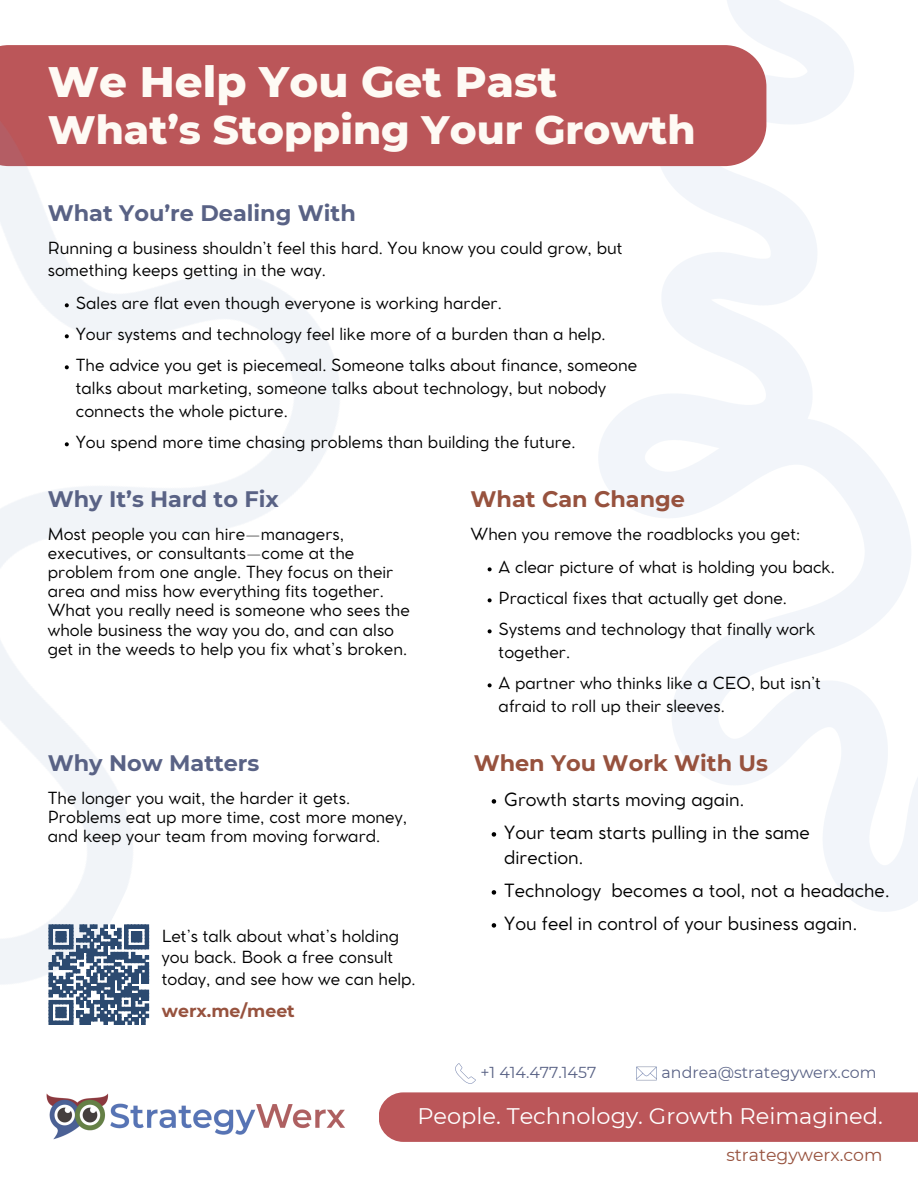
<style>
.page{position:relative;width:918px;height:1188px;background:#fff}
.page>*{position:absolute;margin:0;border:0;box-sizing:border-box;transform-origin:0 0}
.t1{font:800 43.5px "Montserrat";color:#fefaf4}
.t2{font:800 40.5px "Montserrat";color:#fefaf4}
.t3{font:22.5px "Montserrat";color:#fff}
.t4{font:700 22.35px "Montserrat";color:#596285}
.t5{font:700 22.35px "Montserrat";color:#97523e}
.t6{font:18px/33px "Cocomat Pro";color:#000}
.t7{font:17.4px "Montserrat";color:#97523e}
.t8{font:700 17.4px "Montserrat";color:#97523e}
.t9{font:16.5px/19.2px "Cocomat Pro";color:#000}
.t10{font:15.9px "Montserrat";color:#596285}
</style>
<div class="page">
<div style="left:0;top:45px;width:766px;height:121px;background:#bb5659"></div>
<img style="left:0;top:45px;width:410px;height:980px">
<img style="left:46px;top:1093px;width:299px;height:47px">
<div style="left:379px;top:1092px;width:539px;height:50px;background:#bb5659"></div>
<svg style="left:492px;top:799px;width:4px;height:5px"></svg>
<svg style="left:492px;top:832px;width:4px;height:5px"></svg>
<svg style="left:492px;top:890px;width:4px;height:5px"></svg>
<svg style="left:492px;top:923px;width:4px;height:5px"></svg>
<svg style="left:49px;top:925px;width:100px;height:100px"></svg>
<svg style="left:65px;top:303px;width:4px;height:4px"></svg>
<svg style="left:65px;top:334px;width:4px;height:4px"></svg>
<svg style="left:65px;top:365px;width:4px;height:4px"></svg>
<svg style="left:65px;top:442px;width:4px;height:4px"></svg>
<svg style="left:488px;top:567px;width:4px;height:4px"></svg>
<svg style="left:488px;top:598px;width:4px;height:4px"></svg>
<svg style="left:488px;top:629px;width:4px;height:4px"></svg>
<svg style="left:488px;top:683px;width:4px;height:4px"></svg>
<img style="left:636px;top:1066px;width:21px;height:15px">
<img style="left:455px;top:1063px;width:21px;height:21px">
<h5 class="t1" style="left:48px;top:55px;width:511px">We Help You Get Past</h5>
<h5 class="t2" style="left:48px;top:105px;width:649px">What’s Stopping Your Growth</h5>
<h5 class="t4" style="left:48px;top:200px;width:310px">What You’re Dealing With</h5>
<h5 class="t9" style="left:48px;top:239px;width:576px;line-height:21.3px">Running a business shouldn’t feel this hard. You know you could grow, but something keeps getting in the way.</h5>
<p class="t9" style="left:76px;top:289px;width:563px;line-height:31px">Sales are flat even though everyone is working harder.<br>Your systems and technology feel like more of a burden than a help.<br>The advice you get is piecemeal. Someone talks about finance, someone</p>
<p class="t9" style="left:76px;top:378px;width:532px;line-height:23px">talks about marketing, someone talks about technology, but nobody connects the whole picture.</p>
<p class="t9" style="left:76px;top:434px;width:501px">You spend more time chasing problems than building the future.</p>
<h2 class="t4" style="left:48px;top:486px;width:232px">Why It’s Hard to Fix</h2>
<h5 class="t9" style="left:48px;top:526px;width:364px">Most people you can hire—managers, executives, or consultants—come at the problem from one angle. They focus on their area and miss how everything fits together.<br>What you really need is someone who sees the whole business the way you do, and can also get in the weeds to help you fix what’s broken.</h5>
<h5 class="t5" style="left:471px;top:486px;width:216px">What Can Change</h5>
<h5 class="t9" style="left:499px;top:519px;width:338px;line-height:33px;text-indent:-28px">When you remove the roadblocks you get:<br>A clear picture of what is holding you back.</h5>
<p class="t9" style="left:499px;top:584px;width:318px;line-height:31px">Practical fixes that actually get done.<br>Systems and technology that finally work</p>
<p class="t9" style="left:499px;top:638px;width:324px;line-height:31px">together.<br>A partner who thinks like a CEO, but isn’t</p>
<p class="t9" style="left:499px;top:698px;width:228px">afraid to roll up their sleeves.</p>
<h5 class="t4" style="left:48px;top:750px;width:213px">Why Now Matters</h5>
<h5 class="t9" style="left:48px;top:790px;width:361px">The longer you wait, the harder it gets.<br>Problems eat up more time, cost more money, and keep your team from moving forward.</h5>
<h2 class="t9" style="left:162px;top:927px;width:255px;line-height:21.3px">Let’s talk about what’s holding you back. Book a free consult today, and see how we can help.</h2>
<h2 class="t8" style="left:162px;top:1000px;width:135px">werx.me/meet</h2>
<h5 class="t5" style="left:474px;top:750px;width:296px">When You Work With Us</h5>
<p class="t6" style="left:504px;top:785px;width:307px">Growth starts moving again.<br>Your team starts pulling in the same</p>
<p class="t6" style="left:504px;top:843px;width:387px">direction.<br>Technology becomes a tool, not a headache.<br>You feel in control of your business again.</p>
<p class="t10" style="left:480px;top:1063px;width:117px">+1 414.477.1457</p>
<h3 class="t10" style="left:662px;top:1063px;width:217px">andrea@strategywerx.com</h3>
<h1 class="t3" style="left:417px;top:1102px;width:467px">People. Technology. Growth Reimagined.</h1>
<p class="t7" style="left:726px;top:1144px;width:158px">strategywerx.com</p>
</div>
